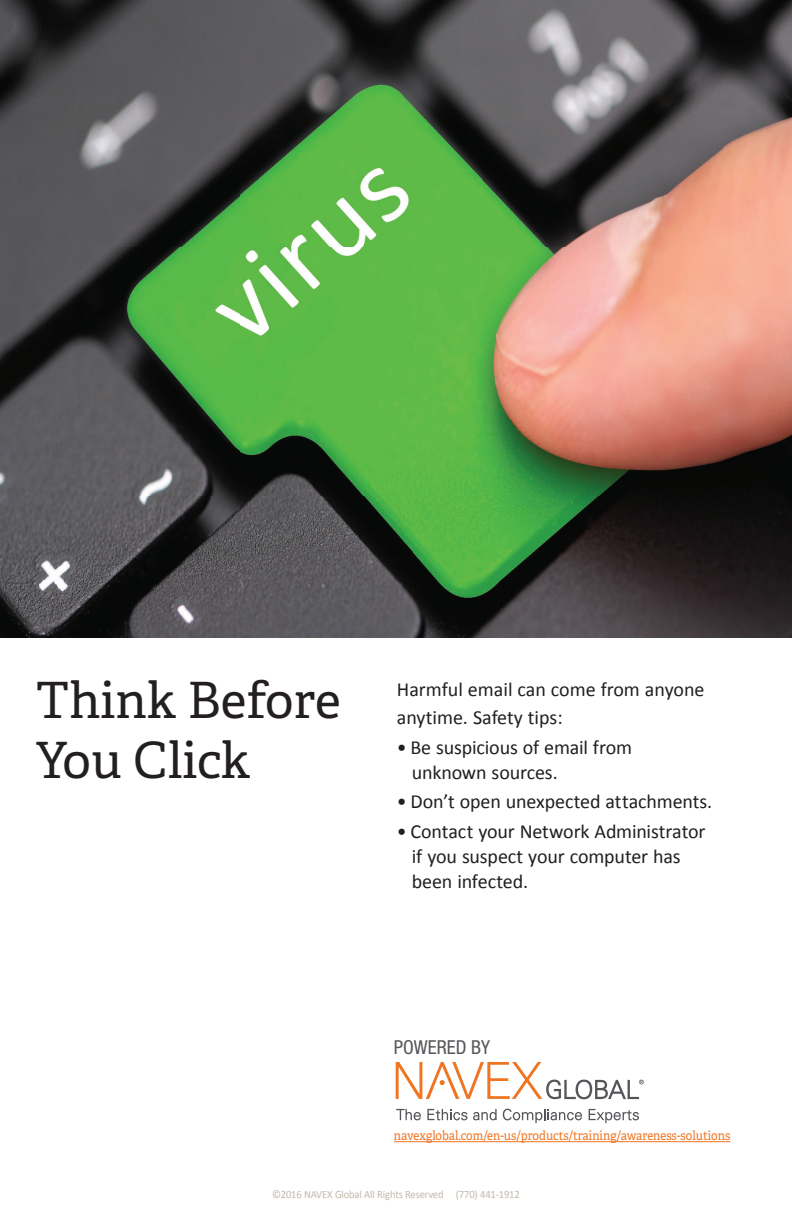
<style>
.page{position:relative;width:792px;height:1224px;background:#fff}
.page>*{position:absolute;margin:0;border:0;box-sizing:border-box;transform-origin:0 0}
.t1{font:50px/60px "Adelle PE";color:#231f20}
.t2{font:20px/25px "Calibri";letter-spacing:-.005em;color:#231f20}
.t3{font:condensed 19.3px "Helvetica Neue";color:#55565a}
.t4{font:12.8px "Adelle PE";color:#f07523;scale:.9 1}
.t5{font:11.2px "Calibri";letter-spacing:-.015em;color:#c1baae;scale:.95 1}
</style>
<div class="page">
<hr style="left:394px;top:1141px;width:336px;height:1px;background:#f07523">
<svg style="left:396px;top:1109px;width:25px;height:11px"></svg>
<svg style="left:427px;top:1109px;width:70px;height:11px"></svg>
<svg style="left:503px;top:1109px;width:79px;height:14px"></svg>
<svg style="left:589px;top:1109px;width:50px;height:14px"></svg>
<svg style="left:396px;top:1062px;width:248px;height:37px"></svg>
<img style="left:0;top:0;width:792px;height:638px">
<h1 class="t1" style="left:36px;top:668px;width:306px">Think Before<br>You Click</h1>
<p class="t2" style="left:397px;top:676px;width:309px;line-height:28px">Harmful email can come from anyone anytime. Safety tips:</p>
<p class="t2" style="left:412px;top:735px;width:222px;text-indent:-15px">• Be suspicious of email from unknown sources.</p>
<p class="t2" style="left:397px;top:789px;width:317px">• Don’t open unexpected attachments.</p>
<p class="t2" style="left:412px;top:819px;width:295px;text-indent:-15px">• Contact your Network Administrator if you suspect your computer has been infected.</p>
<p class="t3" style="left:394px;top:1036px;width:98px">POWERED BY</p>
<p class="t4" style="left:394px;top:1127px;width:375px">navexglobal.com/en-us/products/training/awareness-solutions</p>
<p class="t5" style="left:272px;top:1187px;width:262px">©2016 NAVEX Global All Rights Reserved (770) 441-1912</p>
</div>
